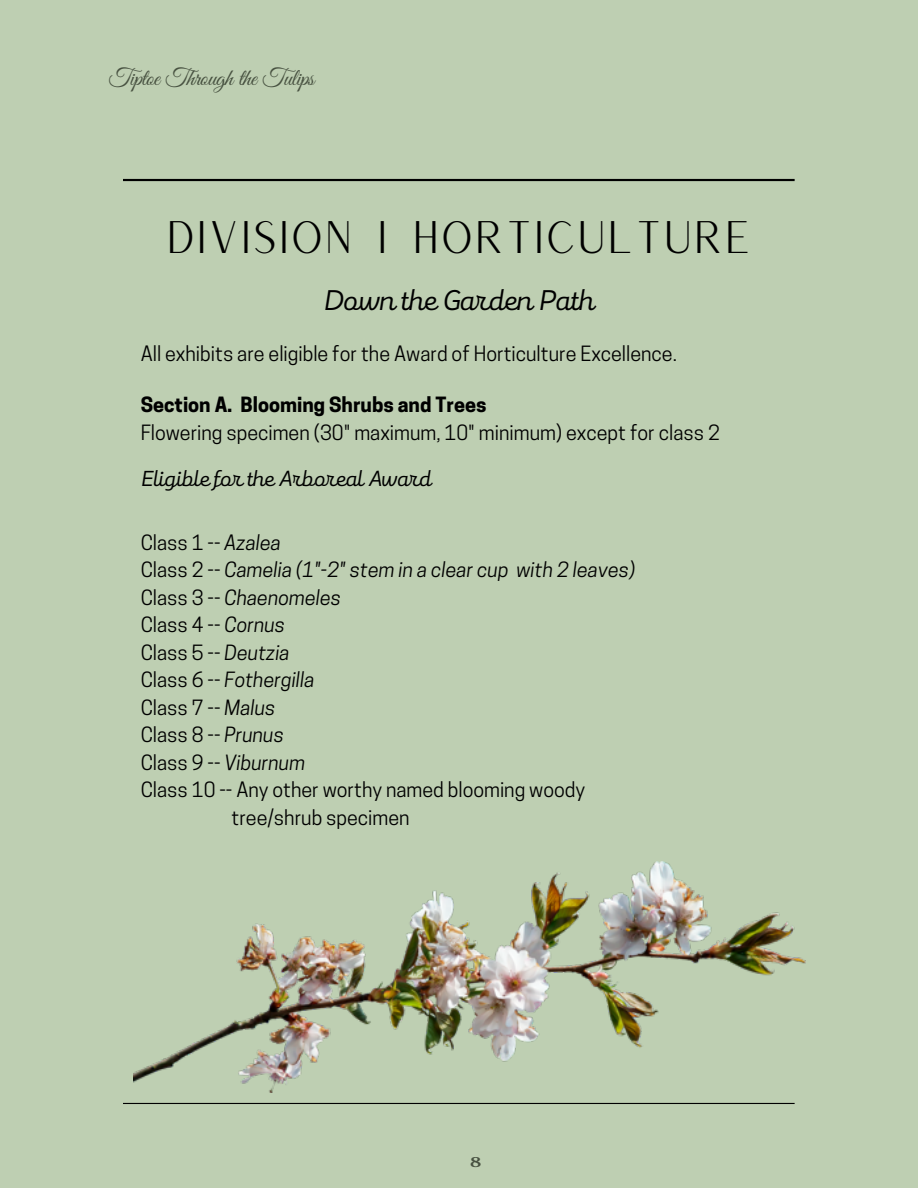
<style>
.page{position:relative;width:918px;height:1188px;background:#becfb2}
.page>*{position:absolute;margin:0;border:0;box-sizing:border-box;transform-origin:0 0}
.t1{font:44.4px "Versailles";color:#000}
.t2{font:29.55px "Mixa";color:#000}
.t3{font:24px "Great Vibes";letter-spacing:-.015em;color:#485241}
.t4{font:22.5px "Mixa";color:#000}
.t5{font:19.8px "Cooper Hewitt";color:#000}
.t6{font:italic 19.8px "Cooper Hewitt";color:#000}
.t7{font:700 19.8px "Cooper Hewitt";color:#000}
.t8{font:700 14.1px "Fahkwang";color:#485241}
.s1{font-style:italic}
.s2{font-style:normal}
</style>
<div class="page">
<hr style="left:123px;top:179px;width:672px;height:1px;background:#000">
<hr style="left:123px;top:180px;width:672px;height:1px;background:#000">
<hr style="left:123px;top:1103px;width:672px;height:1px;background:#000">
<img style="left:134px;top:862px;width:671px;height:230px">
<p class="t3" style="left:109px;top:65px;width:207px">Tiptoe Through the Tulips</p>
<h1 class="t1" style="left:166px;top:208px;width:588px">DIVISION I HORTICULTURE</h1>
<h2 class="t2" style="left:324px;top:281px;width:272px">Down the Garden Path</h2>
<p class="t5" style="left:141px;top:347px;width:538px">All exhibits are eligible for the Award of Horticulture Excellence.</p>
<p class="t7" style="left:141px;top:397px;width:347px">Section A. Blooming Shrubs and Trees</p>
<p class="t5" style="left:141px;top:425px;width:581px">Flowering specimen (30" maximum, 10" minimum) except for class 2</p>
<p class="t4" style="left:141px;top:463px;width:292px">Eligible for the Arboreal Award</p>
<p class="t5" style="left:141px;top:535px;width:142px">Class 1 -- <span class="s1">Azalea</span></p>
<p class="t6" style="left:141px;top:562px;width:496px"><span class="s2">Class 2 --</span> Camelia (1"-2" stem in a clear cup with 2 leaves)</p>
<p class="t6" style="left:141px;top:590px;width:202px"><span class="s2">Class 3 --</span> Chaenomeles</p>
<p class="t5" style="left:141px;top:618px;width:146px">Class 4 -- <span class="s1">Cornus</span></p>
<p class="t5" style="left:141px;top:645px;width:151px">Class 5 -- <span class="s1">Deutzia</span></p>
<p class="t6" style="left:141px;top:673px;width:175px"><span class="s2">Class 6 --</span> Fothergilla</p>
<p class="t5" style="left:141px;top:700px;width:136px">Class 7 -- <span class="s1">Malus</span></p>
<p class="t5" style="left:141px;top:728px;width:145px">Class 8 -- <span class="s1">Prunus</span></p>
<p class="t5" style="left:141px;top:755px;width:166px">Class 9 -- <span class="s1">Viburnum</span></p>
<p class="t5" style="left:141px;top:783px;width:446px">Class 10 -- Any other worthy named blooming woody</p>
<p class="t5" style="left:232px;top:810px;width:180px">tree/shrub specimen</p>
<p class="t8" style="left:471px;top:1152px;width:12px">8</p>
</div>
